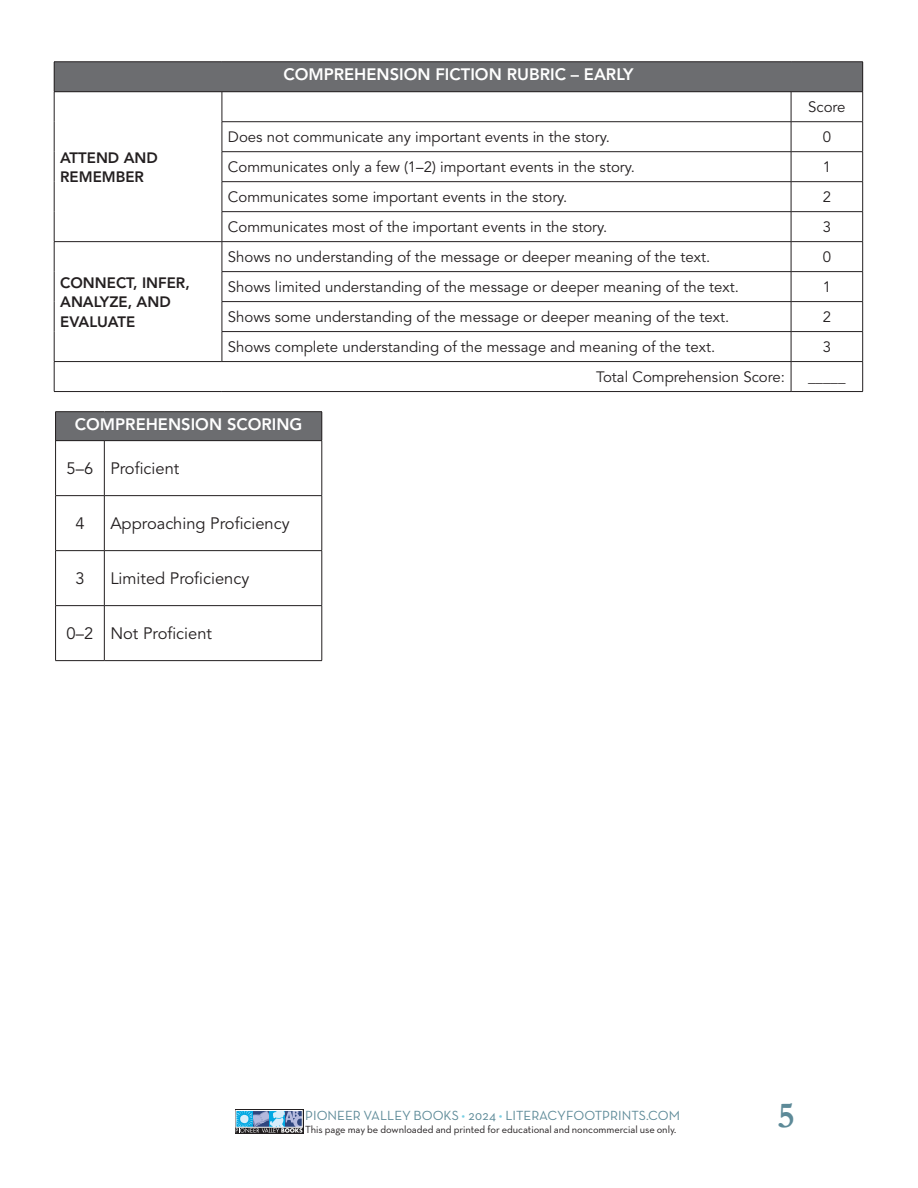
<style>
.page{position:relative;width:918px;height:1188px;background:#fff}
.page>*{position:absolute;margin:0;border:0;box-sizing:border-box;transform-origin:0 0}
.t1{font:700 37.05px "Garamond";color:#5d8a98}
.Paragraph_Style_1{font:16.5px "Avenir LT Std";color:#231f20}
.Paragraph_Style_1-2{font:800 16.5px "Avenir LT Std";color:#fff}
.Paragraph_Style_1-3{font:15px "Avenir LT Std";color:#231f20}
.Paragraph_Style_1-4{font:800 15px/19.5px "Avenir LT Std";color:#231f20}
.t2{font:13.5px "Neutra Text TF";color:#5d8a98}
.t3{font:10.5px "Neutra Text TF";letter-spacing:-.005em;color:#231f20}
.s1{color:#79d0e4}
</style>
<div class="page">
<div style="left:54px;top:62px;width:809px;height:30px;background:#6c6d70"></div>
<hr style="left:54px;top:61px;width:168px;height:1px;background:#231f20">
<hr style="left:54px;top:62px;width:1px;height:30px;background:#231f20">
<hr style="left:222px;top:61px;width:569px;height:1px;background:#231f20">
<hr style="left:791px;top:61px;width:72px;height:1px;background:#231f20">
<hr style="left:862px;top:62px;width:1px;height:30px;background:#231f20">
<hr style="left:54px;top:91px;width:168px;height:1px;background:#231f20">
<hr style="left:54px;top:92px;width:1px;height:30px;background:#231f20">
<hr style="left:222px;top:91px;width:569px;height:1px;background:#231f20">
<hr style="left:222px;top:92px;width:1px;height:30px;background:#231f20">
<hr style="left:791px;top:91px;width:72px;height:1px;background:#231f20">
<hr style="left:791px;top:92px;width:1px;height:30px;background:#231f20">
<hr style="left:862px;top:92px;width:1px;height:30px;background:#231f20">
<hr style="left:54px;top:122px;width:1px;height:30px;background:#231f20">
<hr style="left:222px;top:121px;width:569px;height:1px;background:#231f20">
<hr style="left:222px;top:122px;width:1px;height:30px;background:#231f20">
<hr style="left:791px;top:121px;width:72px;height:1px;background:#231f20">
<hr style="left:791px;top:122px;width:1px;height:30px;background:#231f20">
<hr style="left:862px;top:122px;width:1px;height:30px;background:#231f20">
<hr style="left:54px;top:152px;width:1px;height:30px;background:#231f20">
<hr style="left:222px;top:151px;width:569px;height:1px;background:#231f20">
<hr style="left:791px;top:151px;width:72px;height:1px;background:#231f20">
<hr style="left:54px;top:182px;width:1px;height:30px;background:#231f20">
<hr style="left:222px;top:181px;width:569px;height:1px;background:#231f20">
<hr style="left:791px;top:181px;width:72px;height:1px;background:#231f20">
<svg style="left:54px;top:212px;width:1px;height:29px"></svg>
<hr style="left:222px;top:211px;width:569px;height:1px;background:#231f20">
<hr style="left:791px;top:211px;width:72px;height:1px;background:#231f20">
<hr style="left:54px;top:241px;width:168px;height:1px;background:#231f20">
<hr style="left:54px;top:242px;width:1px;height:30px;background:#231f20">
<hr style="left:222px;top:241px;width:569px;height:1px;background:#231f20">
<hr style="left:791px;top:241px;width:72px;height:1px;background:#231f20">
<hr style="left:54px;top:272px;width:1px;height:30px;background:#231f20">
<hr style="left:222px;top:271px;width:569px;height:1px;background:#231f20">
<hr style="left:791px;top:271px;width:72px;height:1px;background:#231f20">
<hr style="left:54px;top:302px;width:1px;height:30px;background:#231f20">
<hr style="left:222px;top:301px;width:569px;height:1px;background:#231f20">
<hr style="left:791px;top:301px;width:72px;height:1px;background:#231f20">
<hr style="left:222px;top:331px;width:569px;height:1px;background:#231f20">
<svg style="left:222px;top:152px;width:1px;height:209px"></svg>
<hr style="left:791px;top:331px;width:72px;height:1px;background:#231f20">
<hr style="left:54px;top:361px;width:168px;height:1px;background:#231f20">
<svg style="left:54px;top:332px;width:1px;height:59px"></svg>
<hr style="left:222px;top:361px;width:569px;height:1px;background:#231f20">
<hr style="left:791px;top:361px;width:72px;height:1px;background:#231f20">
<svg style="left:791px;top:152px;width:1px;height:239px"></svg>
<svg style="left:862px;top:152px;width:1px;height:239px"></svg>
<hr style="left:54px;top:391px;width:168px;height:1px;background:#231f20">
<hr style="left:222px;top:391px;width:569px;height:1px;background:#231f20">
<hr style="left:791px;top:391px;width:72px;height:1px;background:#231f20">
<div style="left:56px;top:412px;width:266px;height:29px;background:#6c6d70"></div>
<hr style="left:55px;top:411px;width:49px;height:1px;background:#231f20">
<svg style="left:55px;top:412px;width:1px;height:28px"></svg>
<hr style="left:104px;top:411px;width:218px;height:1px;background:#231f20">
<svg style="left:322px;top:412px;width:1px;height:28px"></svg>
<hr style="left:55px;top:440px;width:49px;height:1px;background:#231f20">
<hr style="left:55px;top:441px;width:1px;height:54px;background:#231f20">
<hr style="left:104px;top:440px;width:218px;height:1px;background:#231f20">
<hr style="left:104px;top:441px;width:1px;height:54px;background:#231f20">
<hr style="left:322px;top:441px;width:1px;height:54px;background:#231f20">
<hr style="left:55px;top:495px;width:49px;height:1px;background:#231f20">
<hr style="left:55px;top:496px;width:1px;height:54px;background:#231f20">
<hr style="left:104px;top:495px;width:218px;height:1px;background:#231f20">
<hr style="left:104px;top:496px;width:1px;height:54px;background:#231f20">
<hr style="left:322px;top:496px;width:1px;height:54px;background:#231f20">
<hr style="left:55px;top:550px;width:49px;height:1px;background:#231f20">
<hr style="left:55px;top:551px;width:1px;height:54px;background:#231f20">
<hr style="left:104px;top:550px;width:218px;height:1px;background:#231f20">
<hr style="left:104px;top:551px;width:1px;height:54px;background:#231f20">
<hr style="left:322px;top:551px;width:1px;height:54px;background:#231f20">
<hr style="left:55px;top:605px;width:49px;height:1px;background:#231f20">
<hr style="left:55px;top:606px;width:1px;height:54px;background:#231f20">
<hr style="left:104px;top:605px;width:218px;height:1px;background:#231f20">
<hr style="left:104px;top:606px;width:1px;height:54px;background:#231f20">
<hr style="left:322px;top:606px;width:1px;height:54px;background:#231f20">
<hr style="left:55px;top:660px;width:49px;height:1px;background:#231f20">
<hr style="left:104px;top:660px;width:218px;height:1px;background:#231f20">
<svg style="left:235px;top:1109px;width:68px;height:25px"></svg>
<svg style="left:236px;top:1112px;width:66px;height:21px"></svg>
<div style="left:236px;top:1110px;width:66px;height:17px;border:1px solid #fff"></div>
<p class="Paragraph_Style_1-4" style="left:60px;top:148px;width:99px">ATTEND AND<br>REMEMBER</p>
<p class="Paragraph_Style_1-2" style="left:283px;top:65px;width:352px">COMPREHENSION FICTION RUBRIC – EARLY</p>
<p class="Paragraph_Style_1-3" style="left:808px;top:99px;width:39px">Score</p>
<p class="Paragraph_Style_1-3" style="left:228px;top:129px;width:383px">Does not communicate any important events in the story.</p>
<p class="Paragraph_Style_1-3" style="left:823px;top:129px;width:10px">0</p>
<p class="Paragraph_Style_1-3" style="left:228px;top:159px;width:408px">Communicates only a few (1–2) important events in the story.</p>
<p class="Paragraph_Style_1-3" style="left:823px;top:159px;width:10px">1</p>
<p class="Paragraph_Style_1-3" style="left:228px;top:189px;width:341px">Communicates some important events in the story.</p>
<p class="Paragraph_Style_1-3" style="left:823px;top:189px;width:10px">2</p>
<p class="Paragraph_Style_1-3" style="left:228px;top:219px;width:381px">Communicates most of the important events in the story.</p>
<p class="Paragraph_Style_1-3" style="left:823px;top:219px;width:10px">3</p>
<p class="Paragraph_Style_1-3" style="left:228px;top:249px;width:484px">Shows no understanding of the message or deeper meaning of the text.</p>
<p class="Paragraph_Style_1-3" style="left:823px;top:249px;width:10px">0</p>
<p class="Paragraph_Style_1-3" style="left:228px;top:278px;width:513px">Shows limited understanding of the message or deeper meaning of the text.</p>
<p class="Paragraph_Style_1-3" style="left:823px;top:278px;width:10px">1</p>
<p class="Paragraph_Style_1-3" style="left:228px;top:308px;width:503px">Shows some understanding of the message or deeper meaning of the text.</p>
<p class="Paragraph_Style_1-3" style="left:823px;top:308px;width:10px">2</p>
<p class="Paragraph_Style_1-3" style="left:228px;top:338px;width:489px">Shows complete understanding of the message and meaning of the text.</p>
<p class="Paragraph_Style_1-3" style="left:823px;top:338px;width:10px">3</p>
<p class="Paragraph_Style_1-3" style="left:596px;top:368px;width:190px">Total Comprehension Score:</p>
<p class="Paragraph_Style_1-3" style="left:808px;top:368px;width:39px">_____</p>
<p class="Paragraph_Style_1-2" style="left:75px;top:415px;width:229px">COMPREHENSION SCORING</p>
<p class="Paragraph_Style_1" style="left:67px;top:459px;width:28px">5–6</p>
<p class="Paragraph_Style_1" style="left:110px;top:459px;width:71px">Proficient</p>
<p class="Paragraph_Style_1-4" style="left:60px;top:273px;width:131px">CONNECT, INFER,<br>ANALYZE, AND<br>EVALUATE</p>
<p class="Paragraph_Style_1" style="left:75px;top:514px;width:11px">4</p>
<p class="Paragraph_Style_1" style="left:110px;top:514px;width:181px">Approaching Proficiency</p>
<p class="Paragraph_Style_1" style="left:75px;top:569px;width:11px">3</p>
<p class="Paragraph_Style_1" style="left:110px;top:569px;width:141px">Limited Proficiency</p>
<p class="Paragraph_Style_1" style="left:67px;top:624px;width:28px">0–2</p>
<p class="Paragraph_Style_1" style="left:110px;top:624px;width:103px">Not Proficient</p>
<p class="t2" style="left:305px;top:1107px;width:376px">PIONEER VALLEY BOOKS <span class="s1">•</span> 2024 <span class="s1">•</span> LITERACYFOOTPRINTS.COM</p>
<p class="t3" style="left:305px;top:1123px;width:372px">This page may be downloaded and printed for educational and noncommercial use only.</p>
<p class="t1" style="left:777px;top:1093px;width:19px">5</p>
</div>
